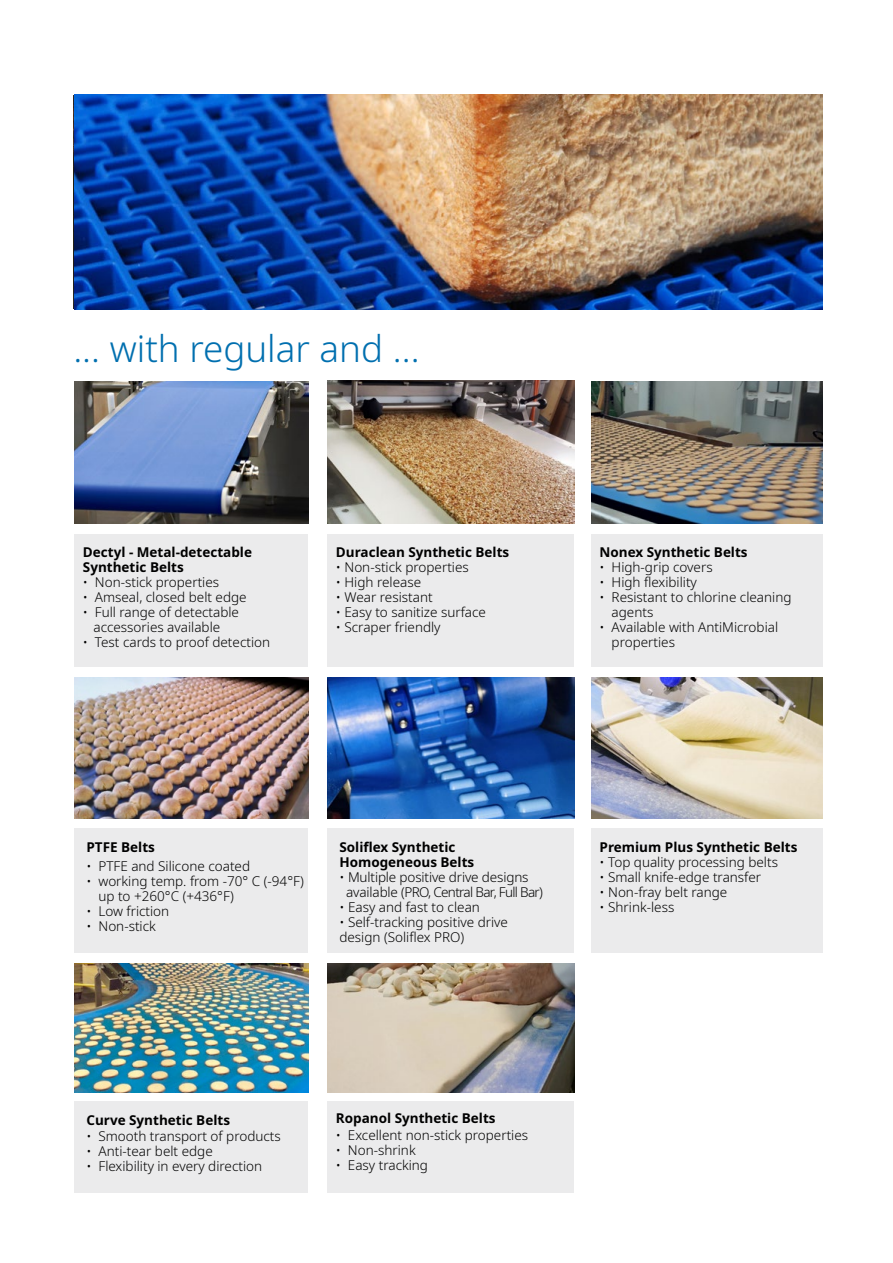
<style>
.page{position:relative;width:893px;height:1263px;background:#fff}
.page>*{position:absolute;margin:0;border:0;box-sizing:border-box;transform-origin:0 0}
.t1{font:300 36.75px "Noto Sans";color:#006faf}
.t2{font:300 13.5px/15px "Noto Sans";color:#000}
.t3{font:700 13.5px/15px "Noto Sans";color:#000}
</style>
<div class="page">
<div style="left:591px;top:534px;width:232px;height:132px;background:#ebebec"></div>
<div style="left:327px;top:828px;width:247px;height:124px;background:#ebebec"></div>
<div style="left:74px;top:1101px;width:234px;height:92px;background:#ebebec"></div>
<img style="left:591px;top:382px;width:232px;height:141px">
<img style="left:327px;top:677px;width:247px;height:142px">
<img style="left:74px;top:963px;width:234px;height:129px">
<div style="left:327px;top:1101px;width:247px;height:92px;background:#ebebec"></div>
<img style="left:327px;top:963px;width:247px;height:129px">
<div style="left:591px;top:828px;width:232px;height:124px;background:#ebebec"></div>
<img style="left:591px;top:677px;width:232px;height:141px">
<img style="left:74px;top:95px;width:749px;height:214px">
<div style="left:327px;top:534px;width:247px;height:132px;background:#ebebec"></div>
<img style="left:327px;top:381px;width:247px;height:142px">
<div style="left:74px;top:534px;width:234px;height:132px;background:#ebebec"></div>
<img style="left:74px;top:382px;width:234px;height:141px">
<div style="left:74px;top:828px;width:234px;height:124px;background:#ebebec"></div>
<img style="left:74px;top:677px;width:234px;height:142px">
<h1 class="t1" style="left:73px;top:323px;width:348px">... with regular and ...</h1>
<p class="t3" style="left:83px;top:545px;width:171px">Dectyl - Metal-detectable<br>Synthetic Belts</p>
<p class="t2" style="left:83px;top:575px;width:138px">• Non-stick properties</p>
<p class="t2" style="left:83px;top:590px;width:165px">• Amseal, closed belt edge</p>
<p class="t2" style="left:93px;top:605px;width:147px;text-indent:-11px">• Full range of detectable accessories available</p>
<p class="t2" style="left:83px;top:635px;width:189px">• Test cards to proof detection</p>
<p class="t3" style="left:336px;top:545px;width:175px">Duraclean Synthetic Belts</p>
<p class="t2" style="left:336px;top:560px;width:134px">• Non-stick properties</p>
<p class="t2" style="left:336px;top:575px;width:87px">• High release</p>
<p class="t2" style="left:336px;top:590px;width:98px">• Wear resistant</p>
<p class="t2" style="left:336px;top:605px;width:152px">• Easy to sanitize surface</p>
<p class="t2" style="left:336px;top:620px;width:106px">• Scraper friendly</p>
<p class="t3" style="left:600px;top:545px;width:150px">Nonex Synthetic Belts</p>
<p class="t2" style="left:600px;top:560px;width:115px">• High-grip covers</p>
<p class="t2" style="left:600px;top:575px;width:99px">• High flexibility</p>
<p class="t2" style="left:612px;top:590px;width:181px;text-indent:-12px">• Resistant to chlorine cleaning agents</p>
<p class="t2" style="left:612px;top:620px;width:168px;text-indent:-12px">• Available with AntiMicrobial properties</p>
<p class="t3" style="left:86px;top:840px;width:70px">PTFE Belts</p>
<p class="t2" style="left:86px;top:859px;width:165px">• PTFE and Silicone coated</p>
<p class="t2" style="left:98px;top:874px;width:207px;text-indent:-12px">• working temp. from -70° C (-94°F) up to +260°C (+436°F)</p>
<p class="t2" style="left:86px;top:904px;width:84px">• Low friction</p>
<p class="t2" style="left:86px;top:919px;width:71px">• Non-stick</p>
<p class="t3" style="left:339px;top:840px;width:136px">Soliflex Synthetic<br>Homogeneous Belts</p>
<p class="t2" style="left:346px;top:870px;width:198px;text-indent:-7px">• Multiple positive drive designs available (PRO, Central Bar, Full Bar)</p>
<p class="t2" style="left:339px;top:900px;width:142px">• Easy and fast to clean</p>
<p class="t2" style="left:339px;top:915px;width:170px">• Self-tracking positive drive design (Soliflex PRO)</p>
<p class="t3" style="left:600px;top:840px;width:199px">Premium Plus Synthetic Belts</p>
<p class="t2" style="left:600px;top:855px;width:180px">• Top quality processing belts</p>
<p class="t2" style="left:600px;top:870px;width:163px">• Small knife-edge transfer</p>
<p class="t2" style="left:600px;top:885px;width:129px">• Non-fray belt range</p>
<p class="t2" style="left:600px;top:900px;width:76px">• Shrink-less</p>
<p class="t3" style="left:86px;top:1113px;width:145px">Curve Synthetic Belts</p>
<p class="t2" style="left:86px;top:1129px;width:196px">• Smooth transport of products</p>
<p class="t2" style="left:86px;top:1144px;width:128px">• Anti-tear belt edge</p>
<p class="t2" style="left:86px;top:1159px;width:177px">• Flexibility in every direction</p>
<p class="t3" style="left:336px;top:1111px;width:161px">Ropanol Synthetic Belts</p>
<p class="t2" style="left:336px;top:1128px;width:194px">• Excellent non-stick properties</p>
<p class="t2" style="left:336px;top:1143px;width:81px">• Non-shrink</p>
<p class="t2" style="left:336px;top:1158px;width:94px">• Easy tracking</p>
</div>
